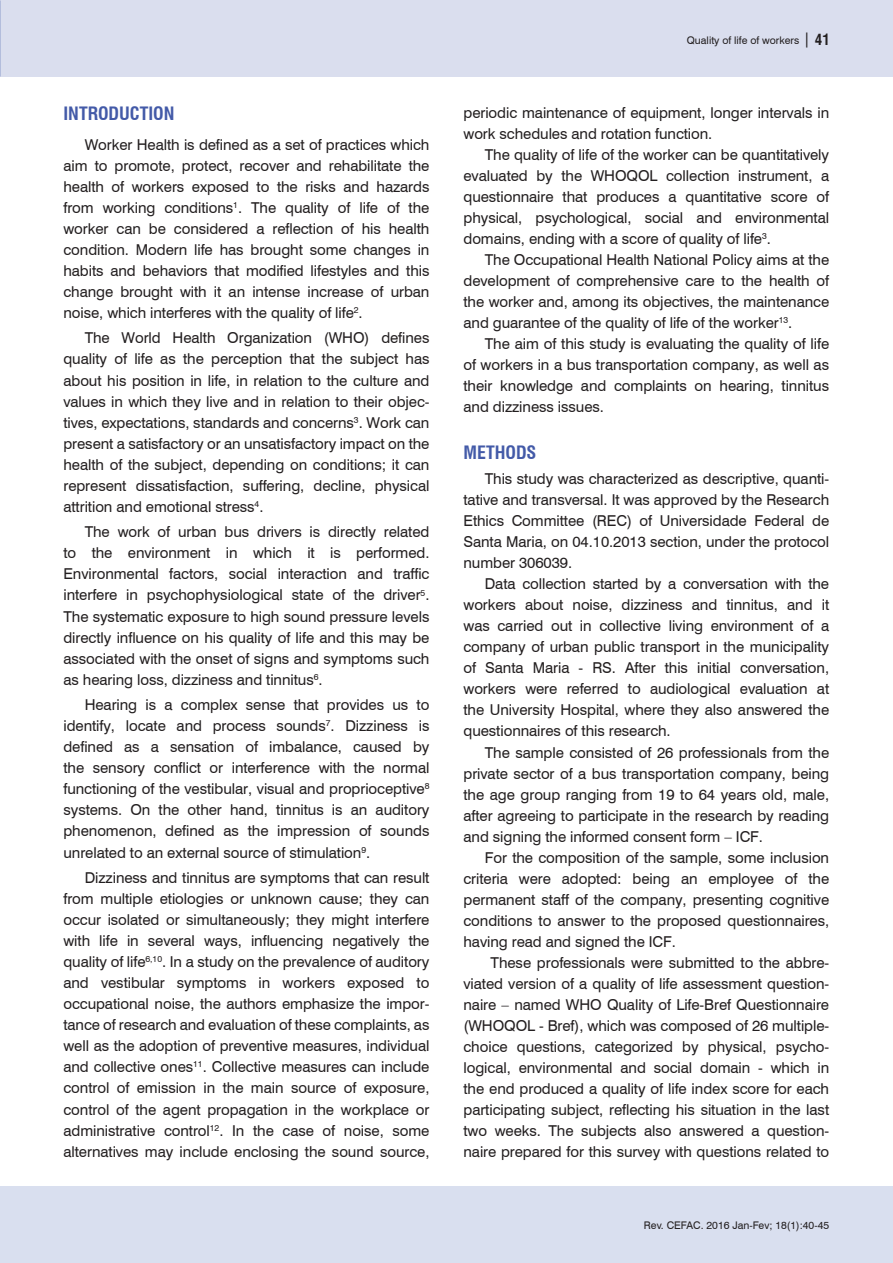
<style>
.page{position:relative;width:893px;height:1263px;background:#fff}
.page>*{position:absolute;margin:0;border:0;box-sizing:border-box;transform-origin:0 0}
.Nivel_1{font:700 condensed 18px "Swiss 721 BT";color:#435aa8}
.Corpo_do_texto_INGL{font:15px/21px "Swiss 721 BT";letter-spacing:-.005em;color:#231f20;text-align:justify}
.Legenda_b_direito-i{font:10.5px "Swiss 721 BT";color:#231f20}
.Cabeço_título_direi{font:10.5px "Swiss 721 BT";color:#231f20}
.s1{font-size:15px}
.s2{font-weight:700;font-stretch:condensed;font-size:15px}
</style>
<div class="page">
<div style="left:0;top:0;width:893px;height:77px;background:#dadeee"></div>
<div style="left:0;top:1186px;width:893px;height:77px;background:#d9dfef"></div>
<p class="Nivel_1" style="left:63px;top:103px;width:113px">INTRODUCTION</p>
<p class="Corpo_do_texto_INGL" style="left:63px;top:133px;width:368px;text-indent:21px">Worker Health is defined as a set of practices which aim to promote, protect, recover and rehabilitate the health of workers exposed to the risks and hazards from working conditions<sup>1</sup>. The quality of life of the worker can be considered a reflection of his health condition. Modern life has brought some changes in habits and behaviors that modified lifestyles and this change brought with it an intense increase of urban noise, which interferes with the quality of life<sup>2</sup>.</p>
<p class="Corpo_do_texto_INGL" style="left:63px;top:327px;width:368px;text-indent:21px">The World Health Organization (WHO) defines quality of life as the perception that the subject has about his position in life, in relation to the culture and values in which they live and in relation to their objec&shy;tives, expectations, standards and concerns<sup>3</sup>. Work can present a satisfactory or an unsatisfactory impact on the health of the subject, depending on conditions; it can represent dissatisfaction, suffering, decline, physical attrition and emotional stress<sup>4</sup>.</p>
<p class="Corpo_do_texto_INGL" style="left:63px;top:521px;width:368px;text-indent:21px">The work of urban bus drivers is directly related to the environment in which it is performed.<br>Environmental factors, social interaction and traffic interfere in psychophysiological state of the driver<sup>5</sup>.<br>The systematic exposure to high sound pressure levels directly influence on his quality of life and this may be associated with the onset of signs and symptoms such as hearing loss, dizziness and tinnitus<sup>6</sup>.</p>
<p class="Corpo_do_texto_INGL" style="left:63px;top:694px;width:368px;text-indent:21px">Hearing is a complex sense that provides us to identify, locate and process sounds<sup>7</sup>. Dizziness is defined as a sensation of imbalance, caused by the sensory conflict or interference with the normal functioning of the vestibular, visual and proprioceptive<sup>8 </sup>systems. On the other hand, tinnitus is an auditory phenomenon, defined as the impression of sounds unrelated to an external source of stimulation<sup>9</sup>.</p>
<p class="Corpo_do_texto_INGL" style="left:63px;top:866px;width:368px;text-indent:21px">Dizziness and tinnitus are symptoms that can result from multiple etiologies or unknown cause; they can occur isolated or simultaneously; they might interfere with life in several ways, influencing negatively the quality of life<sup>6,10</sup>. In a study on the prevalence of auditory and vestibular symptoms in workers exposed to occupational noise, the authors emphasize the impor&shy;tance of research and evaluation of these complaints, as well as the adoption of preventive measures, individual and collective ones<sup>11</sup>. Collective measures can include control of emission in the main source of exposure, control of the agent propagation in the workplace or administrative control<sup>12</sup>. In the case of noise, some alternatives may include enclosing the sound source,</p>
<p class="Cabeço_título_direi" style="left:687px;top:33px;width:145px">Quality of life of workers <span class="s1">|</span> <span class="s2">41</span></p>
<p class="Corpo_do_texto_INGL" style="left:463px;top:101px;width:367px">periodic maintenance of equipment, longer intervals in work schedules and rotation function.</p>
<p class="Corpo_do_texto_INGL" style="left:463px;top:143px;width:367px;text-indent:21px">The quality of life of the worker can be quantitatively evaluated by the WHOQOL collection instrument, a questionnaire that produces a quantitative score of physical, psychological, social and environmental domains, ending with a score of quality of life<sup>3</sup>.</p>
<p class="Corpo_do_texto_INGL" style="left:463px;top:248px;width:367px;text-indent:21px">The Occupational Health National Policy aims at the development of comprehensive care to the health of the worker and, among its objectives, the maintenance and guarantee of the quality of life of the worker<sup>13</sup>.</p>
<p class="Corpo_do_texto_INGL" style="left:463px;top:332px;width:367px;text-indent:21px">The aim of this study is evaluating the quality of life of workers in a bus transportation company, as well as their knowledge and complaints on hearing, tinnitus and dizziness issues.</p>
<p class="Nivel_1" style="left:463px;top:442px;width:74px">METHODS</p>
<p class="Corpo_do_texto_INGL" style="left:463px;top:468px;width:367px;text-indent:21px">This study was characterized as descriptive, quanti&shy;tative and transversal. It was approved by the Research Ethics Committee (REC) of Universidade Federal de Santa Maria, on 04.10.2013 section, under the protocol number 306039.</p>
<p class="Corpo_do_texto_INGL" style="left:463px;top:573px;width:367px;text-indent:21px">Data collection started by a conversation with the workers about noise, dizziness and tinnitus, and it was carried out in collective living environment of a company of urban public transport in the municipality of Santa Maria - RS. After this initial conversation, workers were referred to audiological evaluation at the University Hospital, where they also answered the questionnaires of this research.</p>
<p class="Corpo_do_texto_INGL" style="left:463px;top:741px;width:367px;text-indent:21px">The sample consisted of 26 professionals from the private sector of a bus transportation company, being the age group ranging from 19 to 64 years old, male, after agreeing to participate in the research by reading and signing the informed consent form – ICF.</p>
<p class="Corpo_do_texto_INGL" style="left:463px;top:846px;width:367px;text-indent:21px">For the composition of the sample, some inclusion criteria were adopted: being an employee of the permanent staff of the company, presenting cognitive conditions to answer to the proposed questionnaires, having read and signed the ICF.</p>
<p class="Corpo_do_texto_INGL" style="left:463px;top:951px;width:367px;text-indent:27px">These professionals were submitted to the abbre&shy;viated version of a quality of life assessment question&shy;naire – named WHO Quality of Life-Bref Questionnaire (WHOQOL - Bref), which was composed of 26 multiple&shy;choice questions, categorized by physical, psycho&shy;logical, environmental and social domain - which in the end produced a quality of life index score for each participating subject, reflecting his situation in the last two weeks. The subjects also answered a question&shy;naire prepared for this survey with questions related to</p>
<p class="Legenda_b_direito-i" style="left:644px;top:1218px;width:187px">Rev. CEFAC. 2016 Jan-Fev; 18(1):40-45</p>
</div>
